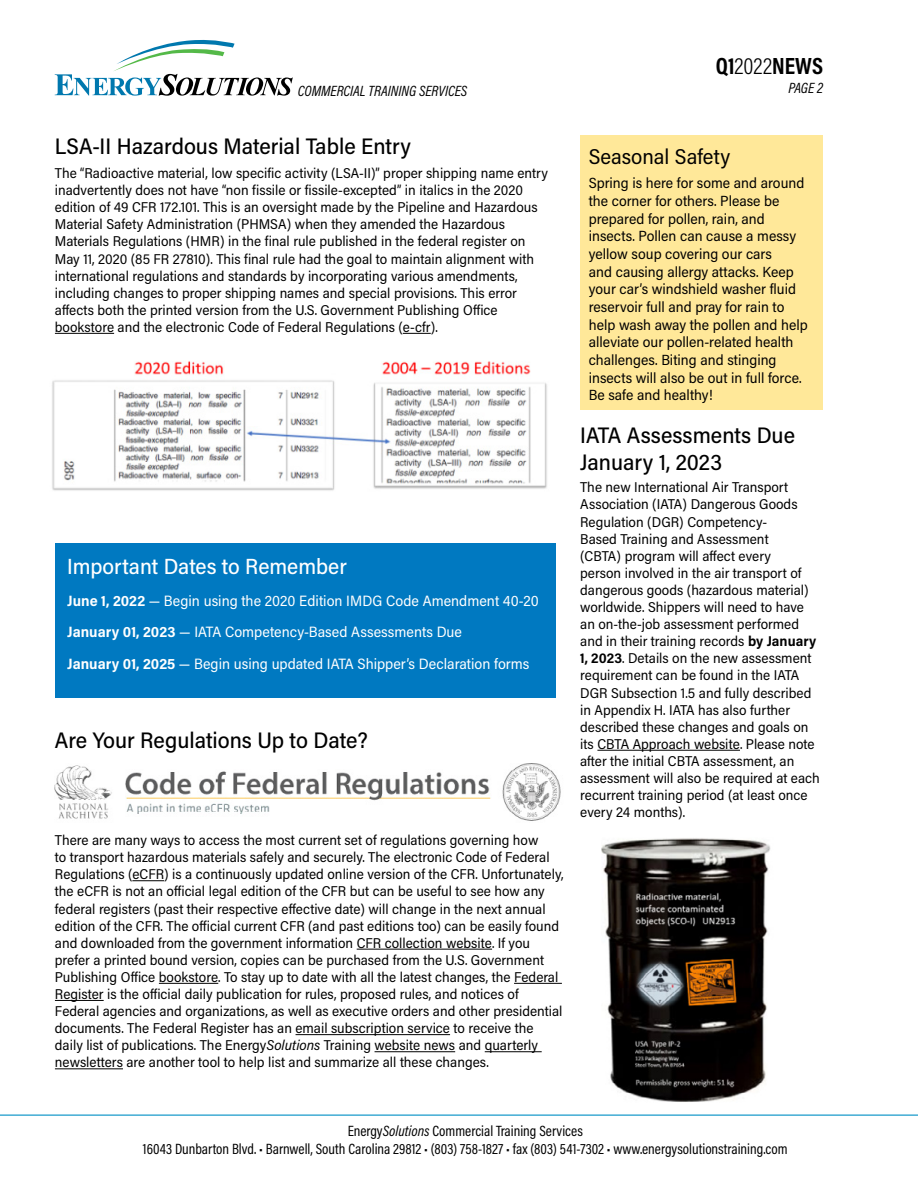
<style>
.page{position:relative;width:918px;height:1188px;background:#fff}
.page>*{position:absolute;margin:0;border:0;box-sizing:border-box;transform-origin:0 0}
.t1{font:700 23.7px "Acumin Pro Cond";color:#000}
.small_article_title{font:500 22.5px/27px "Acumin Pro Semi Cond";color:#000}
.small_article_title-2{font:500 21.9px "Acumin Pro Semi Cond";color:#fff}
.bodyText{font:21.45px "Acumin Pro Semi Cond";color:#000}
.bodyText-2{font:15px "Acumin Pro Semi Cond";color:#fff}
.t2{font:15px/18px "Acumin Pro Cond";color:#000;text-align:center}
.bodyText-3{font:italic 15px "Acumin Pro Cond";color:#000}
.bodyText-4{font:14.7px/17.7px "Acumin Pro Semi Cond";color:#000}
.bodyText-5{font:14.25px/17.1px "Acumin Pro Semi Cond";color:#000}
.s1{font-weight:300}
.s2{font-weight:700}
.s3{font-style:italic}
</style>
<div class="page">
<div style="left:55px;top:543px;width:500px;height:155px;background:#0079c1"></div>
<hr style="left:132px;top:880px;width:32px;height:1px;background:#000">
<hr style="left:357px;top:949px;width:135px;height:1px;background:#000">
<hr style="left:159px;top:983px;width:59px;height:1px;background:#000">
<hr style="left:514px;top:983px;width:48px;height:1px;background:#000">
<hr style="left:55px;top:1000px;width:49px;height:1px;background:#000">
<hr style="left:296px;top:1034px;width:154px;height:1px;background:#000">
<hr style="left:375px;top:1051px;width:80px;height:1px;background:#000">
<hr style="left:485px;top:1051px;width:57px;height:1px;background:#000">
<hr style="left:55px;top:1068px;width:68px;height:1px;background:#000">
<img style="left:602px;top:838px;width:169px;height:264px">
<img style="left:52px;top:360px;width:495px;height:131px">
<hr style="left:597px;top:750px;width:143px;height:1px;background:#000">
<hr style="left:55px;top:333px;width:59px;height:1px;background:#000">
<svg style="left:403px;top:333px;width:28px;height:1px"></svg>
<hr style="left:0;top:1115px;width:918px;height:1px;background:#008fc5">
<svg style="left:55px;top:39px;width:238px;height:57px"></svg>
<div style="left:580px;top:136px;width:243px;height:274px;background:#ffe899"></div>
<img style="left:55px;top:763px;width:506px;height:58px">
<p class="t1" style="left:716px;top:50px;width:109px">Q1<span class="s1">2022</span>NEWS</p>
<p class="bodyText-3" style="left:298px;top:81px;width:171px">COMMERCIAL TRAINING SERVICES</p>
<p class="bodyText-3" style="left:788px;top:79px;width:36px">PAGE 2</p>
<p class="small_article_title" style="left:55px;top:131px;width:358px">LSA-II Hazardous Material Table Entry</p>
<p class="bodyText-5" style="left:55px;top:164px;width:495px">The “Radioactive material, low specific activity (LSA-II)” proper shipping name entry inadvertently does not have “non fissile or fissile-excepted” in italics in the 2020 edition of 49 CFR 172.101. This is an oversight made by the Pipeline and Hazardous Material Safety Administration (PHMSA) when they amended the Hazardous Materials Regulations (HMR) in the final rule published in the federal register on May 11, 2020 (85 FR 27810). This final rule had the goal to maintain alignment with international regulations and standards by incorporating various amendments, including changes to proper shipping names and special provisions. This error affects both the printed version from the U.S. Government Publishing Office bookstore and the electronic Code of Federal Regulations (e-cfr).</p>
<p class="small_article_title-2" style="left:67px;top:552px;width:281px">Important Dates to Remember</p>
<p class="bodyText-2" style="left:67px;top:590px;width:473px"><span class="s2">June 1, 2022</span> — Begin using the 2020 Edition IMDG Code Amendment 40-20</p>
<p class="bodyText-2" style="left:67px;top:622px;width:396px"><span class="s2">January 01, 2023</span> — IATA Competency-Based Assessments Due</p>
<p class="bodyText-2" style="left:67px;top:653px;width:464px"><span class="s2">January 01, 2025</span> — Begin using updated IATA Shipper’s Declaration forms</p>
<p class="small_article_title" style="left:55px;top:726px;width:315px">Are Your Regulations Up to Date?</p>
<p class="bodyText-5" style="left:55px;top:831px;width:510px">There are many ways to access the most current set of regulations governing how<br>to transport hazardous materials safely and securely. The electronic Code of Federal Regulations (eCFR) is a continuously updated online version of the CFR. Unfortunately, the eCFR is not an official legal edition of the CFR but can be useful to see how any federal registers (past their respective effective date) will change in the next annual edition of the CFR. The official current CFR (and past editions too) can be easily found and downloaded from the government information CFR collection website. If you prefer a printed bound version, copies can be purchased from the U.S. Government Publishing Office bookstore. To stay up to date with all the latest changes, the Federal Register is the official daily publication for rules, proposed rules, and notices of Federal agencies and organizations, as well as executive orders and other presidential documents. The Federal Register has an email subscription service to receive the daily list of publications. The Energy<span class="s3">Solutions</span> Training website news and quarterly newsletters are another tool to help list and summarize all these changes.</p>
<p class="bodyText" style="left:589px;top:141px;width:143px">Seasonal Safety</p>
<p class="bodyText-4" style="left:589px;top:174px;width:220px">Spring is here for some and around the corner for others. Please be prepared for pollen, rain, and insects. Pollen can cause a messy yellow soup covering our cars<br>and causing allergy attacks. Keep your car’s windshield washer fluid reservoir full and pray for rain to help wash away the pollen and help alleviate our pollen-related health challenges. Biting and stinging insects will also be out in full force.<br>Be safe and healthy!</p>
<p class="small_article_title" style="left:580px;top:421px;width:216px">IATA Assessments Due<br>January 1, 2023</p>
<p class="bodyText-5" style="left:580px;top:478px;width:241px">The new International Air Transport Association (IATA) Dangerous Goods Regulation (DGR) Competency-<br>Based Training and Assessment<br>(CBTA) program will affect every<br>person involved in the air transport of dangerous goods (hazardous material) worldwide. Shippers will need to have an on-the-job assessment performed and in their training records <span class="s2">by January 1, 2023</span>. Details on the new assessment requirement can be found in the IATA DGR Subsection 1.5 and fully described in Appendix H. IATA has also further described these changes and goals on its CBTA Approach website. Please note after the initial CBTA assessment, an assessment will also be required at each recurrent training period (at least once every 24 months).</p>
<p class="t2" style="left:143px;top:1121px;width:646px">Energy<span class="s3">Solutions</span> Commercial Training Services<br>16043 Dunbarton Blvd. • Barnwell, South Carolina 29812 • (803) 758-1827 • fax (803) 541-7302 • www.energysolutionstraining.com</p>
</div>
